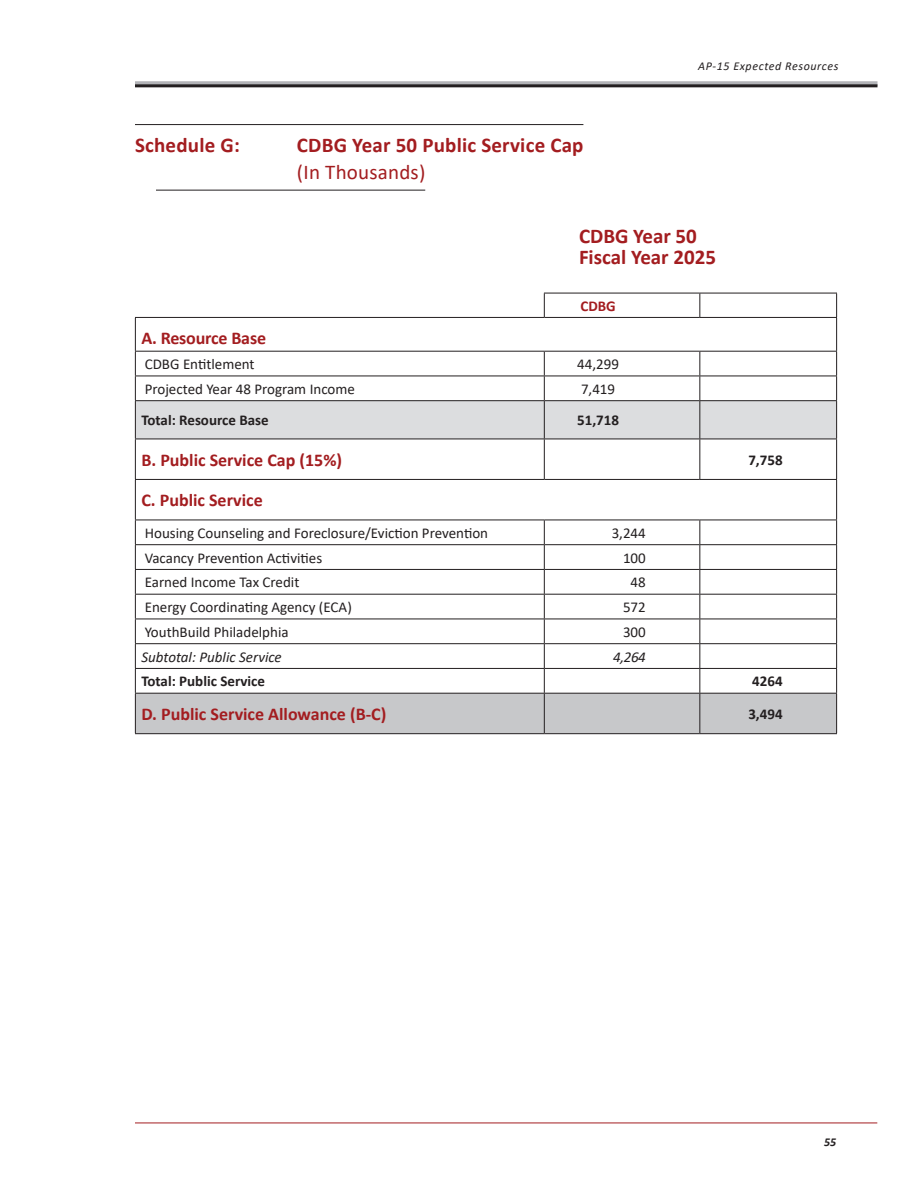
<style>
.page{position:relative;width:918px;height:1188px;background:#fff}
.page>*{position:absolute;margin:0;border:0;box-sizing:border-box;transform-origin:0 0}
.t1{font:700 21px/21px "Calibri";letter-spacing:.01em;color:#a31d20}
.t2{font:21px "Calibri";letter-spacing:.01em;color:#a31d20}
.t3{font:700 18px "Calibri";color:#a31d20}
.t4{font:15px "Calibri";color:#231f20}
.t5{font:700 15px "Calibri";color:#231f20}
.t6{font:italic 15px "Calibri";color:#231f20}
.t7{font:700 15px "Calibri";color:#a31d20}
.t8{font:italic 12px "Calibri";letter-spacing:.05em;color:#231f20}
.t9{font:italic 700 12px "Calibri";color:#231f20}
</style>
<div class="page">
<hr style="left:135px;top:1123px;width:742px;height:1px;background:#a31d20">
<div style="left:135px;top:81px;width:743px;height:5px;background:#b2b3b7"></div>
<hr style="left:135px;top:84px;width:743px;height:3px;background:#231f20">
<hr style="left:135px;top:124px;width:448px;height:1px;background:#231f20">
<hr style="left:156px;top:190px;width:269px;height:1px;background:#231f20">
<hr style="left:836px;top:318px;width:1px;height:33px;background:#231f20">
<hr style="left:135px;top:351px;width:409px;height:1px;background:#231f20">
<hr style="left:544px;top:351px;width:156px;height:1px;background:#231f20">
<hr style="left:700px;top:351px;width:137px;height:1px;background:#231f20">
<svg style="left:135px;top:352px;width:702px;height:87px"></svg>
<hr style="left:135px;top:400px;width:409px;height:1px;background:#231f20">
<hr style="left:135px;top:401px;width:1px;height:38px;background:#231f20">
<hr style="left:544px;top:400px;width:156px;height:1px;background:#231f20">
<hr style="left:544px;top:401px;width:1px;height:38px;background:#231f20">
<hr style="left:700px;top:400px;width:137px;height:1px;background:#231f20">
<hr style="left:699px;top:401px;width:1px;height:38px;background:#231f20">
<hr style="left:836px;top:401px;width:1px;height:38px;background:#231f20">
<hr style="left:135px;top:439px;width:409px;height:1px;background:#231f20">
<hr style="left:135px;top:439px;width:1px;height:40px;background:#231f20">
<hr style="left:544px;top:439px;width:156px;height:1px;background:#231f20">
<hr style="left:544px;top:439px;width:1px;height:40px;background:#231f20">
<hr style="left:700px;top:439px;width:137px;height:1px;background:#231f20">
<hr style="left:699px;top:439px;width:1px;height:40px;background:#231f20">
<hr style="left:836px;top:439px;width:1px;height:40px;background:#231f20">
<hr style="left:135px;top:479px;width:409px;height:1px;background:#231f20">
<hr style="left:135px;top:480px;width:1px;height:40px;background:#231f20">
<hr style="left:544px;top:479px;width:156px;height:1px;background:#231f20">
<hr style="left:700px;top:479px;width:137px;height:1px;background:#231f20">
<hr style="left:836px;top:480px;width:1px;height:40px;background:#231f20">
<svg style="left:135px;top:520px;width:702px;height:213px"></svg>
<hr style="left:135px;top:693px;width:409px;height:1px;background:#231f20">
<hr style="left:135px;top:694px;width:1px;height:39px;background:#231f20">
<hr style="left:544px;top:693px;width:156px;height:1px;background:#231f20">
<hr style="left:544px;top:694px;width:1px;height:39px;background:#231f20">
<hr style="left:700px;top:693px;width:137px;height:1px;background:#231f20">
<hr style="left:699px;top:694px;width:1px;height:39px;background:#231f20">
<hr style="left:836px;top:694px;width:1px;height:39px;background:#231f20">
<hr style="left:135px;top:733px;width:409px;height:1px;background:#231f20">
<hr style="left:544px;top:733px;width:156px;height:1px;background:#231f20">
<hr style="left:700px;top:733px;width:137px;height:1px;background:#231f20">
<hr style="left:135px;top:317px;width:409px;height:1px;background:#231f20">
<hr style="left:135px;top:318px;width:1px;height:33px;background:#231f20">
<hr style="left:544px;top:293px;width:156px;height:1px;background:#231f20">
<svg style="left:544px;top:293px;width:1px;height:24px"></svg>
<hr style="left:700px;top:293px;width:137px;height:1px;background:#231f20">
<svg style="left:699px;top:293px;width:1px;height:24px"></svg>
<svg style="left:836px;top:293px;width:1px;height:24px"></svg>
<hr style="left:544px;top:317px;width:156px;height:1px;background:#231f20">
<hr style="left:700px;top:317px;width:137px;height:1px;background:#231f20">
<h1 class="t1" style="left:135px;top:134px;width:106px">Schedule G:</h1>
<h1 class="t1" style="left:297px;top:134px;width:288px">CDBG Year 50 Public Service Cap</h1>
<h1 class="t2" style="left:297px;top:157px;width:130px">(In Thousands)</h1>
<p class="t8" style="left:698px;top:58px;width:142px">AP-15 Expected Resources</p>
<h1 class="t1" style="left:579px;top:225px;width:139px">CDBG Year 50<br>Fiscal Year 2025</h1>
<p class="t7" style="left:580px;top:295px;width:37px">CDBG</p>
<p class="t3" style="left:141px;top:326px;width:126px">A. Resource Base</p>
<p class="t4" style="left:145px;top:354px;width:111px">CDBG Entitlement</p>
<p class="t4" style="left:577px;top:354px;width:43px">44,299</p>
<p class="t4" style="left:145px;top:379px;width:212px">Projected Year 48 Program Income</p>
<p class="t4" style="left:581px;top:379px;width:36px">7,419</p>
<p class="t5" style="left:141px;top:410px;width:129px">Total: Resource Base</p>
<p class="t5" style="left:577px;top:410px;width:43px">51,718</p>
<p class="t3" style="left:141px;top:447px;width:202px">B. Public Service Cap (15%)</p>
<p class="t5" style="left:748px;top:449px;width:36px">7,758</p>
<p class="t3" style="left:141px;top:488px;width:123px">C. Public Service</p>
<p class="t4" style="left:145px;top:523px;width:345px">Housing Counseling and Foreclosure/Eviction Prevention</p>
<p class="t4" style="left:612px;top:523px;width:36px">3,244</p>
<p class="t4" style="left:145px;top:547px;width:179px">Vacancy Prevention Activities</p>
<p class="t4" style="left:623px;top:547px;width:24px">100</p>
<p class="t4" style="left:145px;top:572px;width:156px">Earned Income Tax Credit</p>
<p class="t4" style="left:631px;top:572px;width:17px">48</p>
<p class="t4" style="left:145px;top:597px;width:209px">Energy Coordinating Agency (ECA)</p>
<p class="t4" style="left:623px;top:597px;width:24px">572</p>
<p class="t4" style="left:145px;top:622px;width:145px">YouthBuild Philadelphia</p>
<p class="t4" style="left:623px;top:622px;width:24px">300</p>
<p class="t6" style="left:141px;top:646px;width:142px">Subtotal: Public Service</p>
<p class="t6" style="left:613px;top:646px;width:34px">4,264</p>
<p class="t5" style="left:141px;top:671px;width:125px">Total: Public Service</p>
<p class="t5" style="left:752px;top:671px;width:32px">4264</p>
<p class="t3" style="left:141px;top:701px;width:247px">D. Public Service Allowance (B-C)</p>
<p class="t5" style="left:748px;top:703px;width:36px">3,494</p>
<p class="t9" style="left:824px;top:1134px;width:14px">55</p>
</div>
